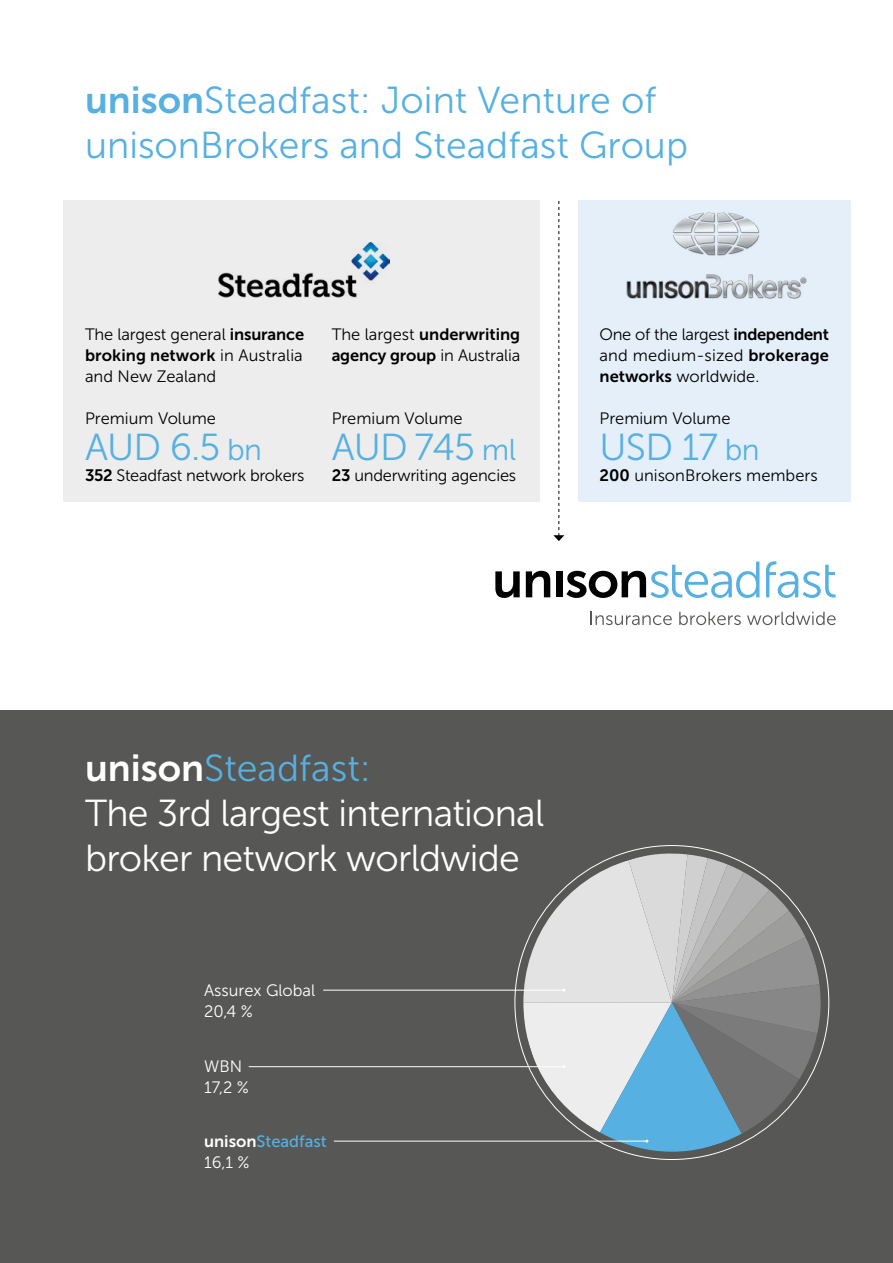
<style>
.page{position:relative;width:893px;height:1263px;background:#fff}
.page>*{position:absolute;margin:0;border:0;box-sizing:border-box;transform-origin:0 0}
.t1{font:37.5px/45px "Museo Sans 300";color:#56b0e1}
.t2{font:37.5px/45px "Museo Sans 300";letter-spacing:-.02em;color:#fff}
.t3{font:16.5px/21px "Museo Sans 300";letter-spacing:-.005em;color:#000;text-align:justify}
.t4{font:16.5px/21px "Museo Sans 700";color:#000}
.t5{font:16.5px/21px "Museo Sans 300";color:#fff}
.t6{font:16.5px "Museo Sans 500";color:#56b0e1}
.s1{font-family:"Museo Sans 700"}
.s2{font-family:"Museo Sans 300"}
.s3{font-size:30px}
.s4{color:#56b0e1}
.s5{font-family:"Museo Sans 700";color:#fff}
</style>
<div class="page">
<div style="left:578px;top:200px;width:272px;height:302px;background:#e4effa"></div>
<div style="left:64px;top:200px;width:476px;height:302px;background:#ededed"></div>
<div style="left:0;top:710px;width:893px;height:553px;background:#575756"></div>
<hr style="left:323px;top:990px;width:241px;height:1px;background:#fff">
<hr style="left:249px;top:1066px;width:315px;height:1px;background:#fff">
<hr style="left:334px;top:1141px;width:313px;height:1px;background:#fff">
<svg style="left:493px;top:845px;width:337px;height:315px"></svg>
<img style="left:219px;top:242px;width:170px;height:55px">
<svg style="left:553px;top:201px;width:11px;height:340px"></svg>
<svg style="left:591px;top:612px;width:81px;height:13px"></svg>
<svg style="left:679px;top:612px;width:62px;height:13px"></svg>
<svg style="left:747px;top:612px;width:89px;height:13px"></svg>
<svg style="left:495px;top:571px;width:25px;height:27px"></svg>
<svg style="left:526px;top:571px;width:24px;height:26px"></svg>
<div style="left:556px;top:571px;width:7px;height:26px;background:#000"></div>
<svg style="left:566px;top:562px;width:193px;height:36px"></svg>
<svg style="left:766px;top:561px;width:70px;height:37px"></svg>
<img style="left:626px;top:212px;width:181px;height:87px">
<h1 class="t1" style="left:85px;top:78px;width:605px"><span class="s1">unison</span>Steadfast: Joint Venture of unisonBrokers and Steadfast Group</h1>
<p class="t3" style="left:85px;top:324px;width:221px">The largest general <span class="s1">insurance</span></p>
<p class="t4" style="left:85px;top:345px;width:219px">broking network <span class="s2">in Australia</span></p>
<p class="t3" style="left:85px;top:366px;width:133px">and New Zealand</p>
<p class="t3" style="left:85px;top:408px;width:132px">Premium Volume</p>
<h1 class="t1" style="left:85px;top:425px;width:178px">AUD 6.5 <span class="s3">bn</span></h1>
<p class="t3" style="left:85px;top:465px;width:221px"><span class="s1">352</span> Steadfast network brokers</p>
<p class="t4" style="left:332px;top:324px;width:190px"><span class="s2">The largest</span> underwriting agency group <span class="s2">in Australia</span></p>
<p class="t3" style="left:332px;top:408px;width:132px">Premium Volume</p>
<h1 class="t1" style="left:332px;top:425px;width:186px">AUD 745 <span class="s3">ml</span></h1>
<p class="t3" style="left:332px;top:465px;width:186px"><span class="s1">23</span> underwriting agencies</p>
<p class="t3" style="left:600px;top:324px;width:231px">One of the largest <span class="s1">independent </span>and medium-sized <span class="s1">brokerage networks</span> worldwide.</p>
<p class="t3" style="left:600px;top:408px;width:132px">Premium Volume</p>
<h1 class="t1" style="left:600px;top:425px;width:161px">USD 17 <span class="s3">bn</span></h1>
<p class="t3" style="left:600px;top:465px;width:220px"><span class="s1">200</span> unisonBrokers members</p>
<h1 class="t2" style="left:85px;top:746px;width:461px"><span class="s1">unison</span><span class="s4">Steadfast:<br></span>The 3rd largest international broker network worldwide</h1>
<p class="t5" style="left:204px;top:980px;width:113px">Assurex Global<br>20,4 %</p>
<p class="t5" style="left:204px;top:1056px;width:46px">WBN<br>17,2 %</p>
<p class="t6" style="left:204px;top:1132px;width:124px"><span class="s5">unison</span>Steadfast</p>
<p class="t5" style="left:204px;top:1152px;width:47px">16,1 %</p>
</div>
